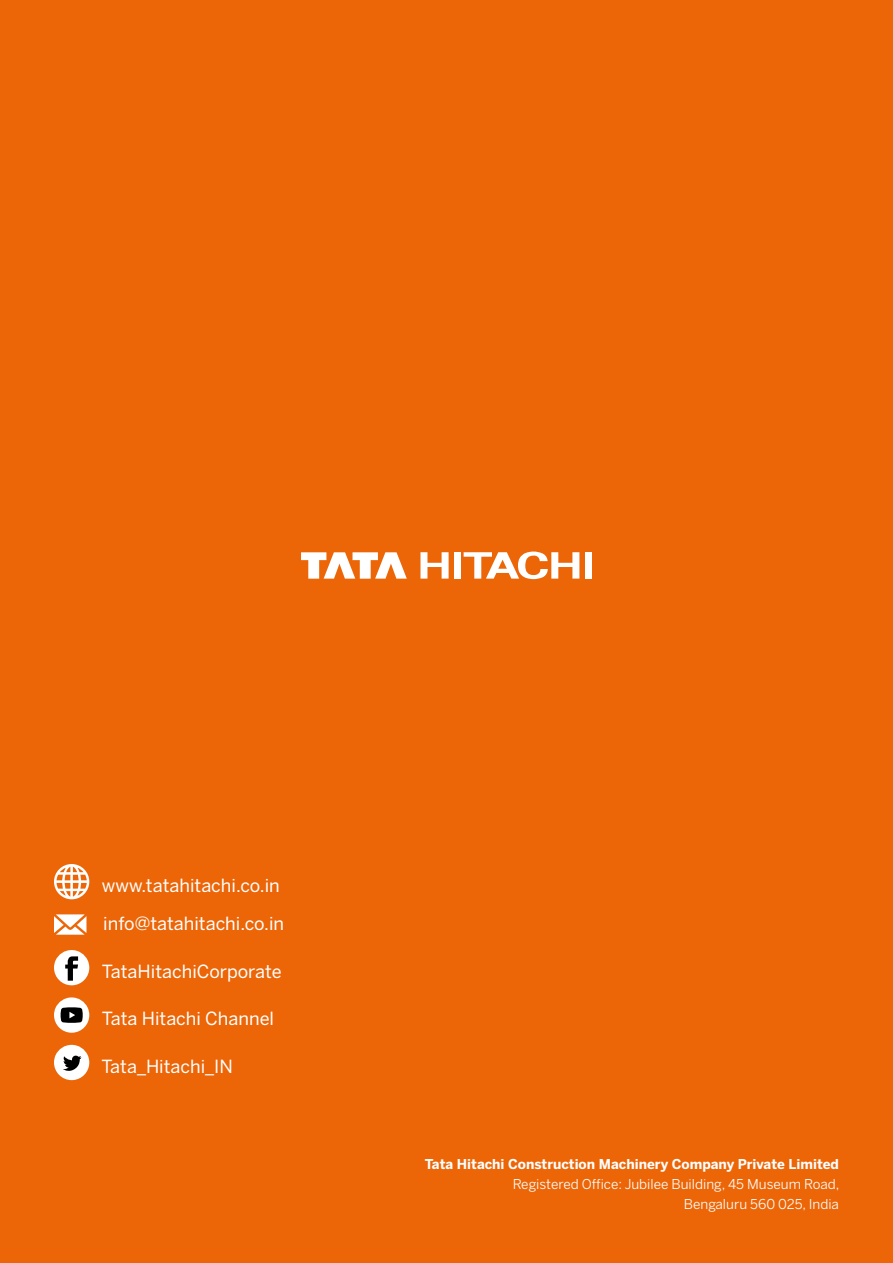
<style>
.page{position:relative;width:893px;height:1263px;background:#ec6608}
.page>*{position:absolute;margin:0;border:0;box-sizing:border-box;transform-origin:0 0}
.t1{font:18px/38.5px "Benton Sans";color:#fff}
.t2{font:13.5px/19.8px "Benton Sans";color:#fff;text-align:right}
.t3{font:700 13.5px "Benton Sans";color:#fff}
</style>
<div class="page">
<svg style="left:54px;top:864px;width:35px;height:35px"></svg>
<svg style="left:54px;top:914px;width:32px;height:21px"></svg>
<svg style="left:54px;top:950px;width:35px;height:35px"></svg>
<svg style="left:54px;top:997px;width:35px;height:36px"></svg>
<svg style="left:54px;top:1045px;width:35px;height:35px"></svg>
<div style="left:585px;top:552px;width:7px;height:27px;background:#fff"></div>
<svg style="left:420px;top:552px;width:29px;height:27px"></svg>
<div style="left:454px;top:552px;width:7px;height:27px;background:#fff"></div>
<svg style="left:464px;top:551px;width:115px;height:28px"></svg>
<svg style="left:301px;top:552px;width:106px;height:27px"></svg>
<p class="t1" style="left:102px;top:866px;width:184px">www.tatahitachi.co.in info@tatahitachi.co.in</p>
<p class="t1" style="left:102px;top:952px;width:181px">TataHitachiCorporate</p>
<p class="t1" style="left:102px;top:999px;width:174px">Tata Hitachi Channel</p>
<p class="t1" style="left:101px;top:1046px;width:133px">Tata_Hitachi_IN</p>
<p class="t3" style="left:425px;top:1156px;width:416px">Tata Hitachi Construction Machinery Company Private Limited</p>
<p class="t2" style="left:513px;top:1174px;width:328px">Registered Office: Jubilee Building, 45 Museum Road,<br>Bengaluru 560 025, India</p>
</div>
